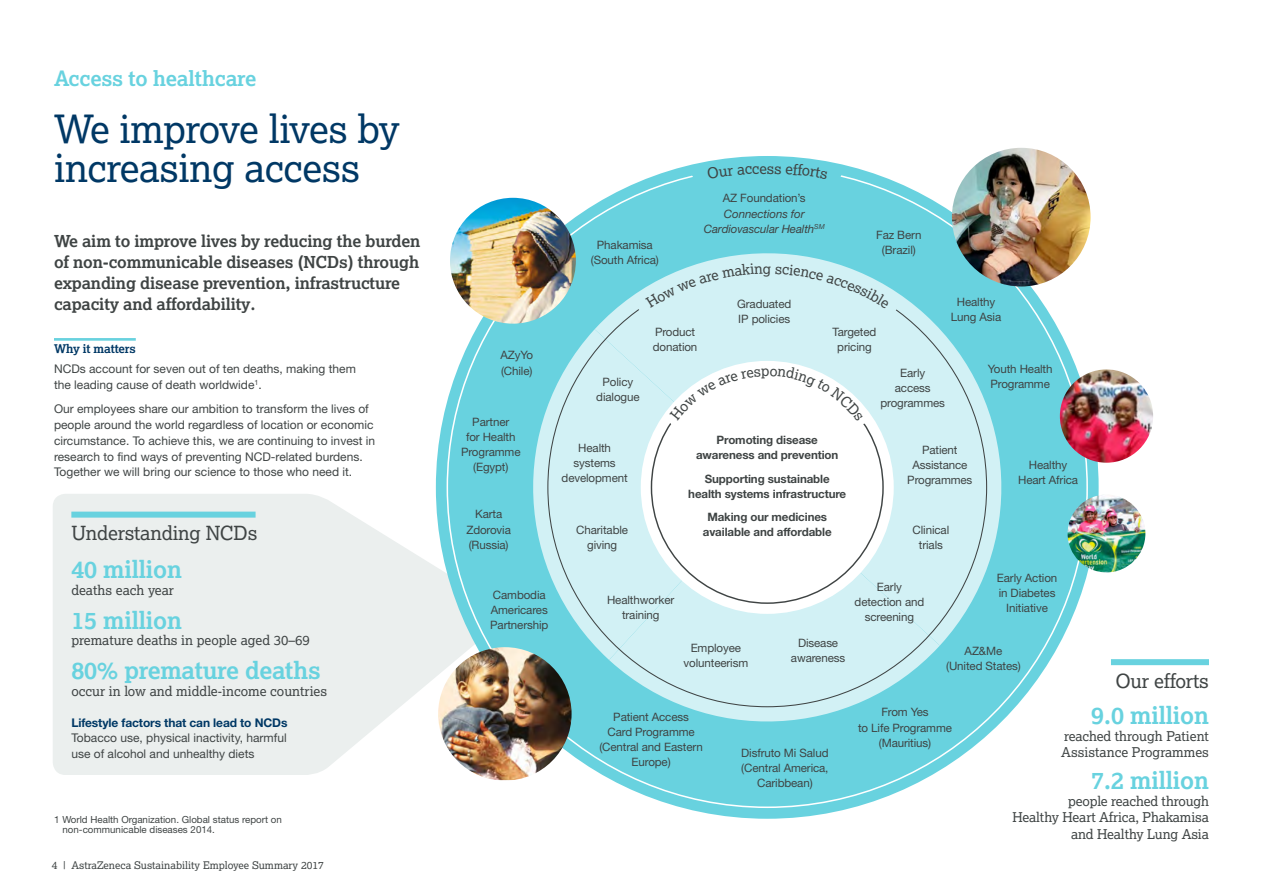
<style>
.page{position:relative;width:1263px;height:893px;background:#fff}
.page>*{position:absolute;margin:0;border:0;box-sizing:border-box;transform-origin:0 0}
.t1{font:39px/39px "Lexia";letter-spacing:-.01em;color:#003865}
.t2{font:700 24px "Lexia";letter-spacing:-.01em;color:#68d2df}
.t3{font:700 21px "Lexia";letter-spacing:-.01em;color:#68d2df}
.t4{font:19.5px "Lexia";letter-spacing:-.01em;color:#3f4444}
.t5{font:700 16.5px/21px "Lexia";letter-spacing:-.01em;color:#3f4444}
.t6{font:14.85px "Lexia";color:#3f4444}
.t7{font:14.4px "Lexia";color:#3f4444}
.t8{font:13.5px/16.5px "Lexia";color:#3f4444}
.t9{font:12px/15.8px "Helvetica Neue";color:#3f4444}
.t10{font:700 12px "Helvetica Neue";letter-spacing:-.01em;color:#003865}
.t11{font:700 12px "Lexia";letter-spacing:-.01em;color:#003865}
.t12{font:11.55px/15.1px "Helvetica Neue";letter-spacing:-.01em;color:#3f4444;text-align:center}
.t13{font:700 11.55px/15.1px "Helvetica Neue";letter-spacing:-.01em;color:#3f4444;text-align:center}
.t14{font:italic 11.55px/15.1px "Helvetica Neue";letter-spacing:-.01em;color:#3f4444;text-align:center}
.t15{font:10.5px "Lexia";color:#3f4444}
.t16{font:9.75px/10.5px "Helvetica Neue";color:#3f4444}
</style>
<div class="page">
<svg style="left:53px;top:494px;width:426px;height:281px;fill:#ebefee"></svg>
<div style="left:71px;top:512px;width:185px;height:6px;background:#68d2df"></div>
<hr style="left:54px;top:338px;width:82px;height:3px;background:#68d2df">
<div style="left:1111px;top:659px;width:98px;height:6px;background:#68d2df"></div>
<div style="left:436px;top:156px;width:663px;height:663px;background:#68d2df;border-radius:50%"></div>
<svg style="left:611px;top:648px;width:327px;height:74px"></svg>
<svg style="left:513px;top:332px;width:256px;height:330px"></svg>
<svg style="left:592px;top:231px;width:433px;height:417px"></svg>
<div style="left:641px;top:361px;width:253px;height:253px;background:#fff;border-radius:50%"></div>
<img style="left:1060px;top:369px;width:93px;height:94px;border-radius:47px">
<img style="left:952px;top:148px;width:138px;height:138px;border-radius:69px">
<img style="left:1067px;top:495px;width:78px;height:77px;border-radius:39px">
<img style="left:438px;top:647px;width:134px;height:134px;border-radius:67px">
<img style="left:450px;top:198px;width:126px;height:126px;border-radius:63px">
<svg style="left:636px;top:263px;width:262px;height:57px"></svg>
<svg style="left:691px;top:159px;width:153px;height:19px"></svg>
<svg style="left:667px;top:365px;width:202px;height:66px"></svg>
<h3 class="t3" style="left:54px;top:65px;width:204px">Access to healthcare</h3>
<h1 class="t1" style="left:54px;top:108px;width:347px">We improve lives by increasing access</h1>
<h3 class="t5" style="left:54px;top:230px;width:368px">We aim to improve lives by reducing the burden of non-communicable diseases (NCDs) through expanding disease prevention, infrastructure capacity and affordability.</h3>
<p class="t11" style="left:54px;top:341px;width:83px">Why it matters</p>
<p class="t9" style="left:54px;top:361px;width:303px">NCDs account for seven out of ten deaths, making them the leading cause of death worldwide<sup>1</sup>.</p>
<p class="t9" style="left:54px;top:401px;width:323px">Our employees share our ambition to transform the lives of people around the world regardless of location or economic circumstance. To achieve this, we are continuing to invest in research to find ways of preventing NCD-related burdens.<br>Together we will bring our science to those who need it.</p>
<h3 class="t4" style="left:71px;top:520px;width:188px">Understanding NCDs</h3>
<h2 class="t2" style="left:71px;top:554px;width:112px">40 million</h2>
<p class="t8" style="left:71px;top:581px;width:104px">deaths each year</p>
<h2 class="t2" style="left:71px;top:605px;width:112px">15 million</h2>
<p class="t8" style="left:71px;top:632px;width:240px">premature deaths in people aged 30–69</p>
<h2 class="t2" style="left:71px;top:656px;width:251px">80% premature deaths</h2>
<p class="t8" style="left:71px;top:682px;width:257px">occur in low and middle-income countries</p>
<p class="t10" style="left:71px;top:715px;width:218px">Lifestyle factors that can lead to NCDs</p>
<p class="t9" style="left:71px;top:730px;width:217px">Tobacco use, physical inactivity, harmful use of alcohol and unhealthy diets</p>
<p class="t16" style="left:63px;top:814px;width:221px;text-indent:-9px">1 World Health Organization. Global status report on non-communicable diseases 2014.</p>
<p class="t15" style="left:52px;top:859px;width:273px">4 | AstraZeneca Sustainability Employee Summary 2017</p>
<p class="t12" style="left:500px;top:348px;width:34px;text-align:left">AZyYo (Chile)</p>
<p class="t12" style="left:461px;top:414px;width:61px">Partner<br>for Health<br>Programme (Egypt)</p>
<p class="t12" style="left:466px;top:507px;width:46px">Karta<br>Zdorovia (Russia)</p>
<p class="t12" style="left:490px;top:587px;width:60px;text-align:left">Cambodia<br>Americares<br>Partnership</p>
<p class="t12" style="left:591px;top:237px;width:70px">Phakamisa (South Africa)</p>
<p class="t6" style="left:759px;top:159px;width:16px">es</p>
<p class="t12" style="left:723px;top:191px;width:84px">AZ Foundation’s</p>
<p class="t14" style="left:704px;top:206px;width:122px">Connections for<br>Cardiovascular Health<sup>SM</sup></p>
<p class="t7" style="left:763px;top:259px;width:10px">g</p>
<p class="t12" style="left:737px;top:296px;width:56px;text-align:left">Graduated<br>IP policies</p>
<p class="t12" style="left:876px;top:227px;width:47px">Faz Bern (Brazil)</p>
<p class="t12" style="left:653px;top:324px;width:46px;text-align:left">Product donation</p>
<p class="t12" style="left:833px;top:324px;width:45px">Targeted pricing</p>
<p class="t12" style="left:951px;top:294px;width:52px">Healthy<br>Lung Asia</p>
<p class="t12" style="left:880px;top:365px;width:66px">Early<br>access programmes</p>
<p class="t12" style="left:596px;top:374px;width:45px">Policy dialogue</p>
<p class="t12" style="left:562px;top:440px;width:68px">Health systems development</p>
<p class="t12" style="left:907px;top:442px;width:67px">Patient<br>Assistance<br>Programmes</p>
<p class="t13" style="left:696px;top:432px;width:144px">Promoting disease awareness and prevention</p>
<p class="t13" style="left:688px;top:471px;width:159px">Supporting sustainable health systems infrastructure</p>
<p class="t13" style="left:703px;top:509px;width:130px">Making our medicines available and affordable</p>
<p class="t12" style="left:913px;top:522px;width:38px">Clinical trials</p>
<p class="t12" style="left:576px;top:522px;width:53px">Charitable giving</p>
<p class="t12" style="left:607px;top:592px;width:69px">Healthworker training</p>
<p class="t12" style="left:854px;top:579px;width:71px">Early detection and screening</p>
<p class="t12" style="left:988px;top:361px;width:66px;text-align:left">Youth Health<br>Programme</p>
<p class="t12" style="left:1018px;top:457px;width:61px">Healthy<br>Heart Africa</p>
<p class="t12" style="left:997px;top:570px;width:62px">Early Action in Diabetes<br>Initiative</p>
<p class="t12" style="left:683px;top:640px;width:66px">Employee volunteerism</p>
<p class="t12" style="left:791px;top:635px;width:56px">Disease awareness</p>
<p class="t12" style="left:946px;top:643px;width:76px">AZ&amp;Me (United States)</p>
<h3 class="t4" style="left:1115px;top:668px;width:95px">Our efforts</h3>
<p class="t12" style="left:599px;top:709px;width:105px">Patient Access<br>Card Programme (Central and Eastern<br>Europe)</p>
<p class="t12" style="left:741px;top:745px;width:89px">Disfruto Mi Salud (Central America,<br>Caribbean)</p>
<p class="t12" style="left:858px;top:704px;width:95px">From Yes<br>to Life Programme (Mauritius)</p>
<h2 class="t2" style="left:1091px;top:700px;width:119px">9.0 million</h2>
<p class="t8" style="left:1061px;top:727px;width:149px">reached through Patient<br>Assistance Programmes</p>
<h2 class="t2" style="left:1091px;top:766px;width:119px">7.2 million</h2>
<p class="t8" style="left:1012px;top:792px;width:198px;text-align:right">people reached through<br>Healthy Heart Africa, Phakamisa and Healthy Lung Asia</p>
</div>
